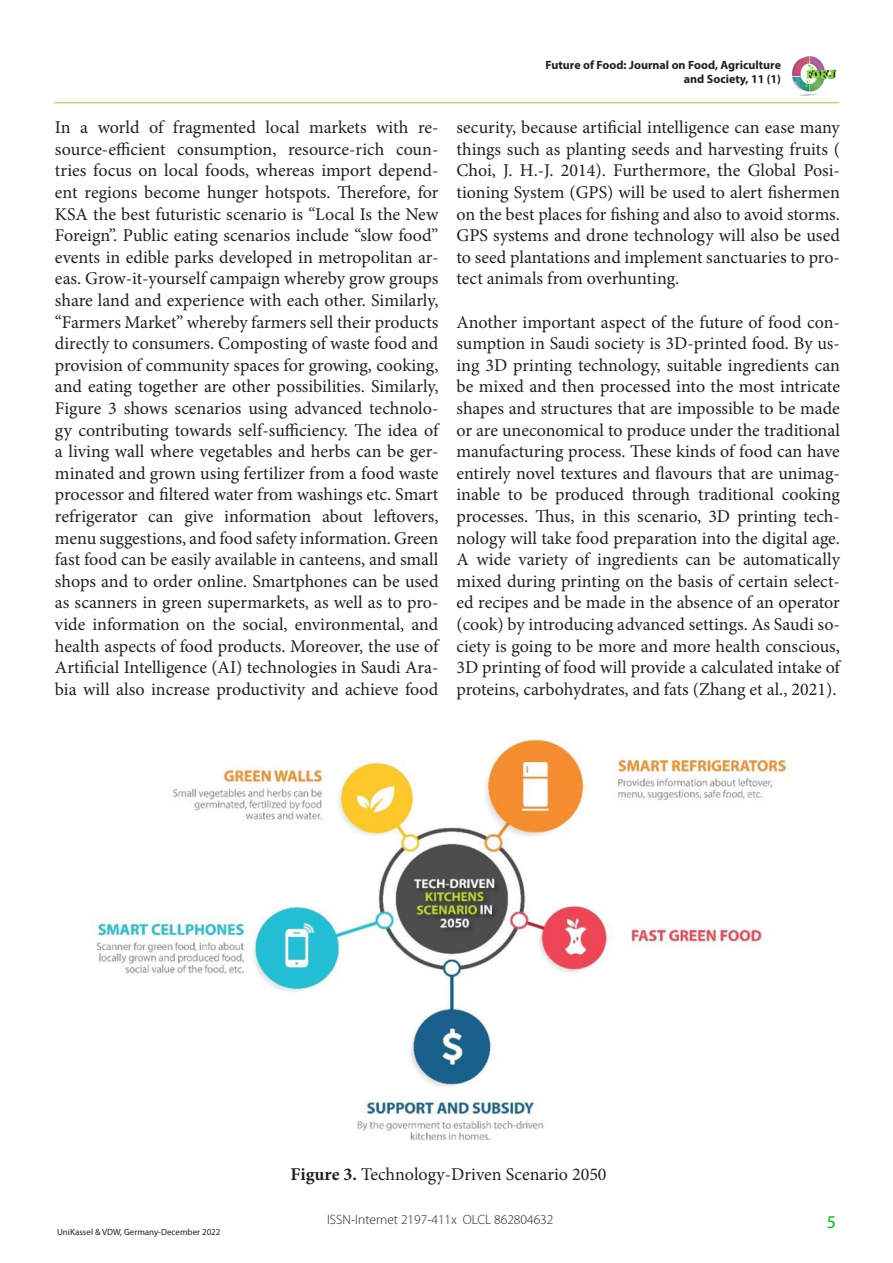
<style>
.page{position:relative;width:893px;height:1263px;background:#fff}
.page>*{position:absolute;margin:0;border:0;box-sizing:border-box;transform-origin:0 0}
.t1{font:18px/21.6px "Minion Pro";color:#231f20;text-align:justify}
.t2{font:18px "Myriad Pro";color:#00b51a}
.t3{font:300 13.5px "Myriad Pro";color:#231f20}
.t4{font:700 12px/14.4px "Myriad Pro";color:#231f20;text-align:right}
.t5{font:9px "Myriad Pro";color:#231f20}
.s1{font-weight:700}
</style>
<div class="page">
<hr style="left:55px;top:102px;width:783px;height:1px;background:#92d050">
<img style="left:792px;top:56px;width:44px;height:39px">
<img style="left:91px;top:739px;width:700px;height:402px">
<p class="t4" style="left:545px;top:57px;width:237px">Future of Food: Journal on Food, Agriculture and Society, 11 (1)</p>
<p class="t1" style="left:55px;top:117px;width:385px">In a world of fragmented local markets with re&shy;source-efficient consumption, resource-rich coun&shy;tries focus on local foods, whereas import depend&shy;ent regions become hunger hotspots. Therefore, for KSA the best futuristic scenario is “Local Is the New Foreign”. Public eating scenarios include “slow food” events in edible parks developed in metropolitan ar&shy;eas. Grow-it-yourself campaign whereby grow groups share land and experience with each other. Similarly, “Farmers Market” whereby farmers sell their products directly to consumers. Composting of waste food and provision of community spaces for growing, cooking, and eating together are other possibilities. Similarly, Figure 3 shows scenarios using advanced technolo&shy;gy contributing towards self-sufficiency. The idea of a living wall where vegetables and herbs can be ger&shy;minated and grown using fertilizer from a food waste processor and filtered water from washings etc. Smart refrigerator can give information about leftovers, menu suggestions, and food safety information. Green fast food can be easily available in canteens, and small shops and to order online. Smartphones can be used as scanners in green supermarkets, as well as to pro&shy;vide information on the social, environmental, and health aspects of food products. Moreover, the use of Artificial Intelligence (AI) technologies in Saudi Ara&shy;bia will also increase productivity and achieve food</p>
<p class="t1" style="left:456px;top:117px;width:385px">security, because artificial intelligence can ease many things such as planting seeds and harvesting fruits ( Choi, J. H.-J. 2014). Furthermore, the Global Posi&shy;tioning System (GPS) will be used to alert fishermen on the best places for fishing and also to avoid storms.<br>GPS systems and drone technology will also be used to seed plantations and implement sanctuaries to pro&shy;tect animals from overhunting.</p>
<p class="t1" style="left:456px;top:311px;width:385px">Another important aspect of the future of food con&shy;sumption in Saudi society is 3D-printed food. By us&shy;ing 3D printing technology, suitable ingredients can be mixed and then processed into the most intricate shapes and structures that are impossible to be made or are uneconomical to produce under the traditional manufacturing process. These kinds of food can have entirely novel textures and flavours that are unimag&shy;inable to be produced through traditional cooking processes. Thus, in this scenario, 3D printing tech&shy;nology will take food preparation into the digital age.<br>A wide variety of ingredients can be automatically mixed during printing on the basis of certain select&shy;ed recipes and be made in the absence of an operator (cook) by introducing advanced settings. As Saudi so&shy;ciety is going to be more and more health conscious, 3D printing of food will provide a calculated intake of proteins, carbohydrates, and fats (Zhang et al., 2021).</p>
<p class="t5" style="left:57px;top:1226px;width:165px">UniKassel &amp; VDW, Germany-December 2022</p>
<p class="t1" style="left:291px;top:1164px;width:318px"><span class="s1">Figure 3.</span> Technology-Driven Scenario 2050</p>
<p class="t3" style="left:327px;top:1212px;width:228px">ISSN-Internet 2197-411x OLCL 862804632</p>
<p class="t2" style="left:827px;top:1211px;width:11px">5</p>
</div>
